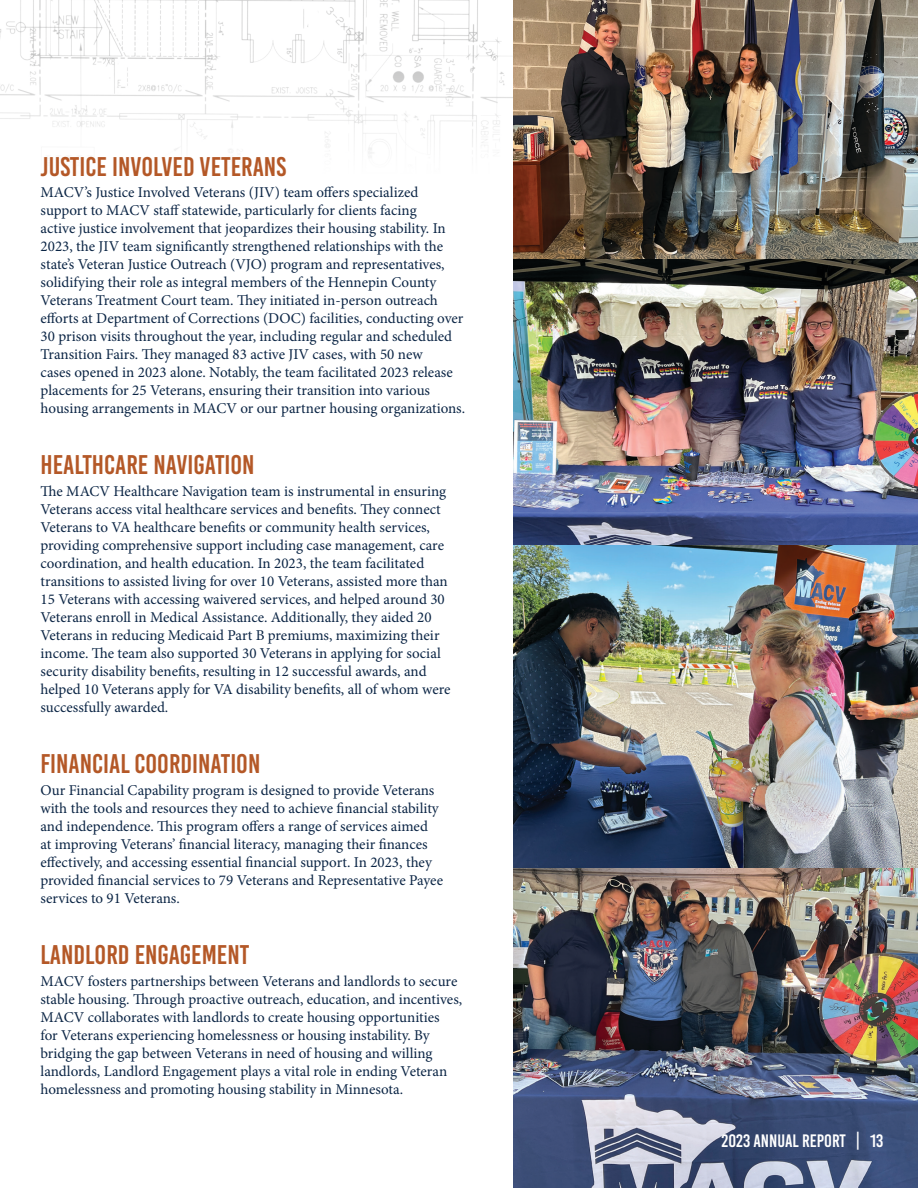
<style>
.page{position:relative;width:918px;height:1188px;background:#fff}
.page>*{position:absolute;margin:0;border:0;box-sizing:border-box;transform-origin:0 0}
.t1{font:27px "Bebas Kai";color:#b45827}
.t2{font:18px "Bebas Kai";color:#fff}
.t3{font:15px/18px "Minion Pro";color:#0b2545}
</style>
<div class="page">
<img style="left:0;top:0;width:513px;height:154px">
<img style="left:513px;top:0;width:405px;height:1188px">
<p class="t1" style="left:41px;top:152px;width:247px">JUSTICE INVOLVED VETERANS</p>
<p class="t3" style="left:41px;top:184px;width:426px">MACV’s Justice Involved Veterans (JIV) team offers specialized support to MACV staff statewide, particularly for clients facing<br>active justice involvement that jeopardizes their housing stability. In 2023, the JIV team significantly strengthened relationships with the state’s Veteran Justice Outreach (VJO) program and representatives, solidifying their role as integral members of the Hennepin County Veterans Treatment Court team. They initiated in-person outreach efforts at Department of Corrections (DOC) facilities, conducting over 30 prison visits throughout the year, including regular and scheduled Transition Fairs. They managed 83 active JIV cases, with 50 new<br>cases opened in 2023 alone. Notably, the team facilitated 2023 release placements for 25 Veterans, ensuring their transition into various housing arrangements in MACV or our partner housing organizations.</p>
<p class="t1" style="left:41px;top:451px;width:216px">HEALTHCARE NAVIGATION</p>
<p class="t3" style="left:41px;top:482px;width:411px">The MACV Healthcare Navigation team is instrumental in ensuring Veterans access vital healthcare services and benefits. They connect Veterans to VA healthcare benefits or community health services, providing comprehensive support including case management, care coordination, and health education. In 2023, the team facilitated transitions to assisted living for over 10 Veterans, assisted more than 15 Veterans with accessing waivered services, and helped around 30<br>Veterans enroll in Medical Assistance. Additionally, they aided 20<br>Veterans in reducing Medicaid Part B premiums, maximizing their income. The team also supported 30 Veterans in applying for social security disability benefits, resulting in 12 successful awards, and helped 10 Veterans apply for VA disability benefits, all of whom were successfully awarded.</p>
<p class="t1" style="left:40px;top:749px;width:221px">FINANCIAL COORDINATION</p>
<p class="t3" style="left:40px;top:781px;width:404px">Our Financial Capability program is designed to provide Veterans with the tools and resources they need to achieve financial stability and independence. This program offers a range of services aimed<br>at improving Veterans’ financial literacy, managing their finances effectively, and accessing essential financial support. In 2023, they provided financial services to 79 Veterans and Representative Payee services to 91 Veterans.</p>
<p class="t1" style="left:41px;top:940px;width:210px">LANDLORD ENGAGEMENT</p>
<p class="t3" style="left:41px;top:972px;width:423px">MACV fosters partnerships between Veterans and landlords to secure stable housing. Through proactive outreach, education, and incentives, MACV collaborates with landlords to create housing opportunities<br>for Veterans experiencing homelessness or housing instability. By bridging the gap between Veterans in need of housing and willing landlords, Landlord Engagement plays a vital role in ending Veteran homelessness and promoting housing stability in Minnesota.</p>
<p class="t2" style="left:722px;top:1131px;width:163px">2023 ANNUAL REPORT | 13</p>
</div>
